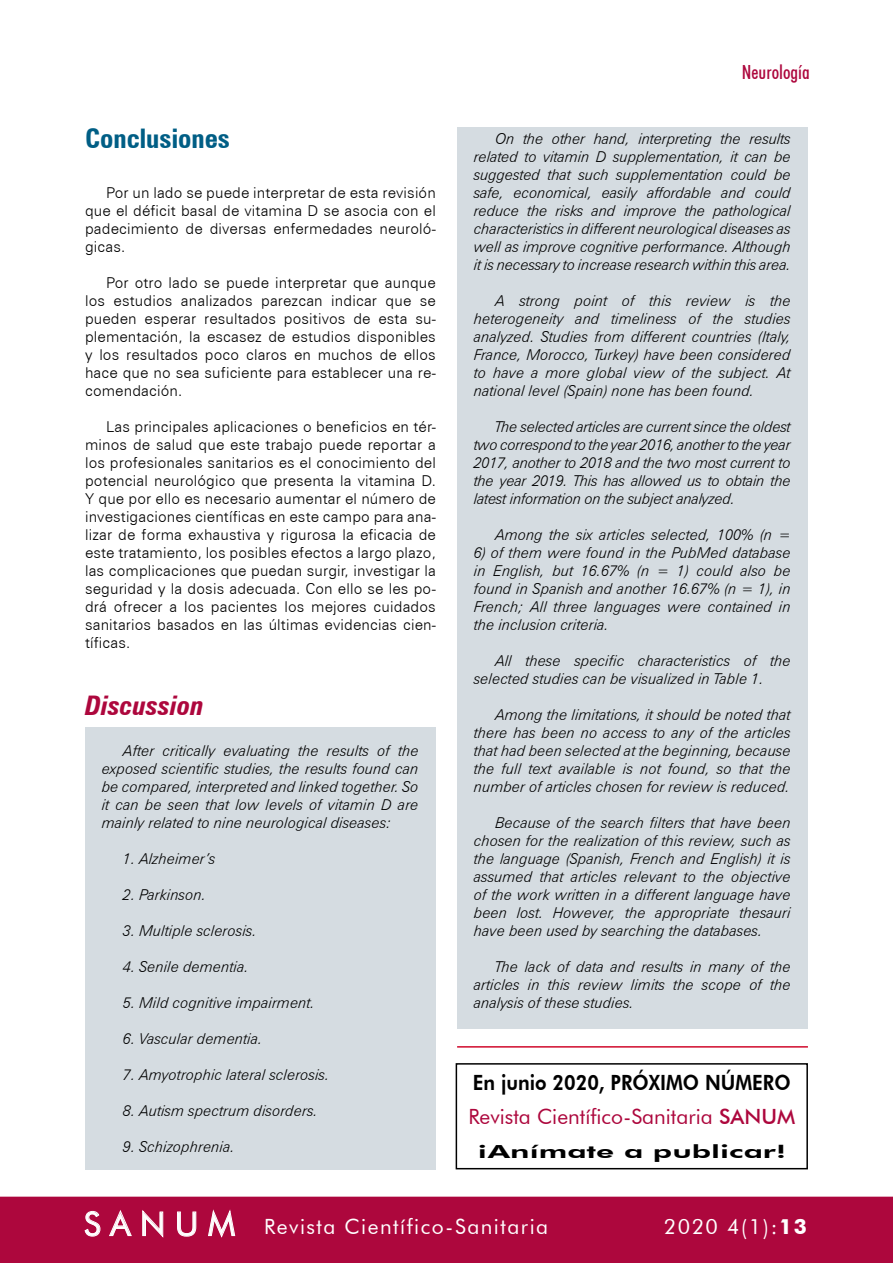
<style>
.page{position:relative;width:893px;height:1263px;background:#fff}
.page>*{position:absolute;margin:0;border:0;box-sizing:border-box;transform-origin:0 0}
.t1{font:700 condensed 27px "Zurich BT";color:#005e85}
.t2{font:italic 700 condensed 27px "Zurich BT";color:#ad073d}
.t3{font:21px/33.8px "Futura BT";color:#ad073d}
.t4{font:21px "Futura BT";letter-spacing:.07em;color:#fff}
.t5{font:500 condensed 19.5px "Futura BT";color:#ad073d}
.t6{font:800 18px "Futura BT";color:#000;scale:1.75 1}
.t7{font:italic 300 15px/18px "Zurich BT";color:#000;text-align:justify}
.t8{font:300 15px/18px "Zurich BT";letter-spacing:.01em;color:#000;text-align:justify}
.s1{font-weight:800;color:#000}
.s2{font-weight:500}
.s3{font-size:33px}
.s4{font-weight:700}
</style>
<div class="page">
<div style="left:0;top:1197px;width:893px;height:66px;background:#ad073d"></div>
<div style="left:457px;top:128px;width:351px;height:901px;background:#d5dce1"></div>
<div style="left:85px;top:727px;width:351px;height:442px;background:#d5dce1"></div>
<div style="left:456px;top:1063px;width:352px;height:106px;border:2px solid #000"></div>
<hr style="left:457px;top:1046px;width:351px;height:1px;background:#d00a2c">
<h1 class="t1" style="left:85px;top:122px;width:146px">Conclusiones</h1>
<p class="t8" style="left:85px;top:184px;width:352px;text-indent:21px">Por un lado se puede interpretar de esta revisión que el déficit basal de vitamina D se asocia con el padecimiento de diversas enfermedades neuroló&shy;gicas.</p>
<p class="t8" style="left:85px;top:274px;width:352px;text-indent:21px">Por otro lado se puede interpretar que aunque los estudios analizados parezcan indicar que se pueden esperar resultados positivos de esta su&shy;plementación, la escasez de estudios disponibles y los resultados poco claros en muchos de ellos hace que no sea suficiente para establecer una re&shy;comendación.</p>
<p class="t8" style="left:85px;top:418px;width:352px;text-indent:21px">Las principales aplicaciones o beneficios en tér&shy;minos de salud que este trabajo puede reportar a los profesionales sanitarios es el conocimiento del potencial neurológico que presenta la vitamina D.<br>Y que por ello es necesario aumentar el número de investigaciones científicas en este campo para ana&shy;lizar de forma exhaustiva y rigurosa la eficacia de este tratamiento, los posibles efectos a largo plazo, las complicaciones que puedan surgir, investigar la seguridad y la dosis adecuada. Con ello se les po&shy;drá ofrecer a los pacientes los mejores cuidados sanitarios basados en las últimas evidencias cien&shy;tíficas.</p>
<h1 class="t2" style="left:85px;top:688px;width:120px">Discussion</h1>
<p class="t7" style="left:102px;top:742px;width:318px;text-indent:21px">After critically evaluating the results of the exposed scientific studies, the results found can be compared, interpreted and linked together. So it can be seen that low levels of vitamin D are mainly related to nine neurological diseases:</p>
<p class="t7" style="left:123px;top:850px;width:94px">1. Alzheimer’s</p>
<p class="t7" style="left:123px;top:886px;width:84px">2. Parkinson.</p>
<p class="t7" style="left:123px;top:922px;width:135px">3. Multiple sclerosis.</p>
<p class="t7" style="left:123px;top:958px;width:127px">4. Senile dementia.</p>
<p class="t7" style="left:123px;top:994px;width:193px">5. Mild cognitive impairment.</p>
<p class="t7" style="left:123px;top:1030px;width:141px">6. Vascular dementia.</p>
<p class="t7" style="left:123px;top:1066px;width:208px">7. Amyotrophic lateral sclerosis.</p>
<p class="t7" style="left:123px;top:1102px;width:196px">8. Autism spectrum disorders.</p>
<p class="t7" style="left:123px;top:1138px;width:113px">9. Schizophrenia.</p>
<h3 class="t5" style="left:742px;top:60px;width:69px">Neurología</h3>
<p class="t7" style="left:474px;top:130px;width:318px;text-indent:21px">On the other hand, interpreting the results related to vitamin D supplementation, it can be suggested that such supplementation could be safe, economical, easily affordable and could reduce the risks and improve the pathological characteristics in different neurological diseases as well as improve cognitive performance. Although it is necessary to increase research within this area.</p>
<p class="t7" style="left:474px;top:292px;width:318px;text-indent:21px">A strong point of this review is the heterogeneity and timeliness of the studies analyzed. Studies from different countries (Italy, France, Morocco, Turkey) have been considered to have a more global view of the subject. At national level (Spain) none has been found.</p>
<p class="t7" style="left:474px;top:418px;width:318px;text-indent:21px">The selected articles are current since the oldest two correspond to the year 2016, another to the year 2017, another to 2018 and the two most current to the year 2019. This has allowed us to obtain the latest information on the subject analyzed.</p>
<p class="t7" style="left:495px;top:526px;width:297px">Among the six articles selected, 100% (n =</p>
<p class="t7" style="left:474px;top:544px;width:318px">6) of them were found in the PubMed database in English, but 16.67% (n = 1) could also be found in Spanish and another 16.67% (n = 1), in French; All three languages were contained in the inclusion criteria.</p>
<p class="t7" style="left:474px;top:652px;width:318px;text-indent:21px">All these specific characteristics of the selected studies can be visualized in Table 1.</p>
<p class="t7" style="left:474px;top:706px;width:318px;text-indent:21px">Among the limitations, it should be noted that there has been no access to any of the articles that had been selected at the beginning, because the full text available is not found, so that the number of articles chosen for review is reduced.</p>
<p class="t7" style="left:474px;top:814px;width:318px;text-indent:21px">Because of the search filters that have been chosen for the realization of this review, such as the language (Spanish, French and English) it is assumed that articles relevant to the objective of the work written in a different language have been lost. However, the appropriate thesauri have been used by searching the databases.</p>
<p class="t7" style="left:474px;top:958px;width:318px;text-indent:21px">The lack of data and results in many of the articles in this review limits the scope of the analysis of these studies.</p>
<h2 class="t3" style="left:468px;top:1066px;width:328px"><span class="s1">En junio 2020, Próximo número<br></span>Revista Científico-Sanitaria <span class="s2">SANUM</span></h2>
<p class="t6" style="left:477px;top:1141px;width:178px">¡Anímate a publicar!</p>
<h2 class="t4" style="left:84px;top:1214px;width:466px"><span class="s3">S A N U M</span> Revista Científico-Sanitaria</h2>
<h2 class="t4" style="left:664px;top:1214px;width:144px">2020 4(1):<span class="s4">13</span></h2>
</div>
